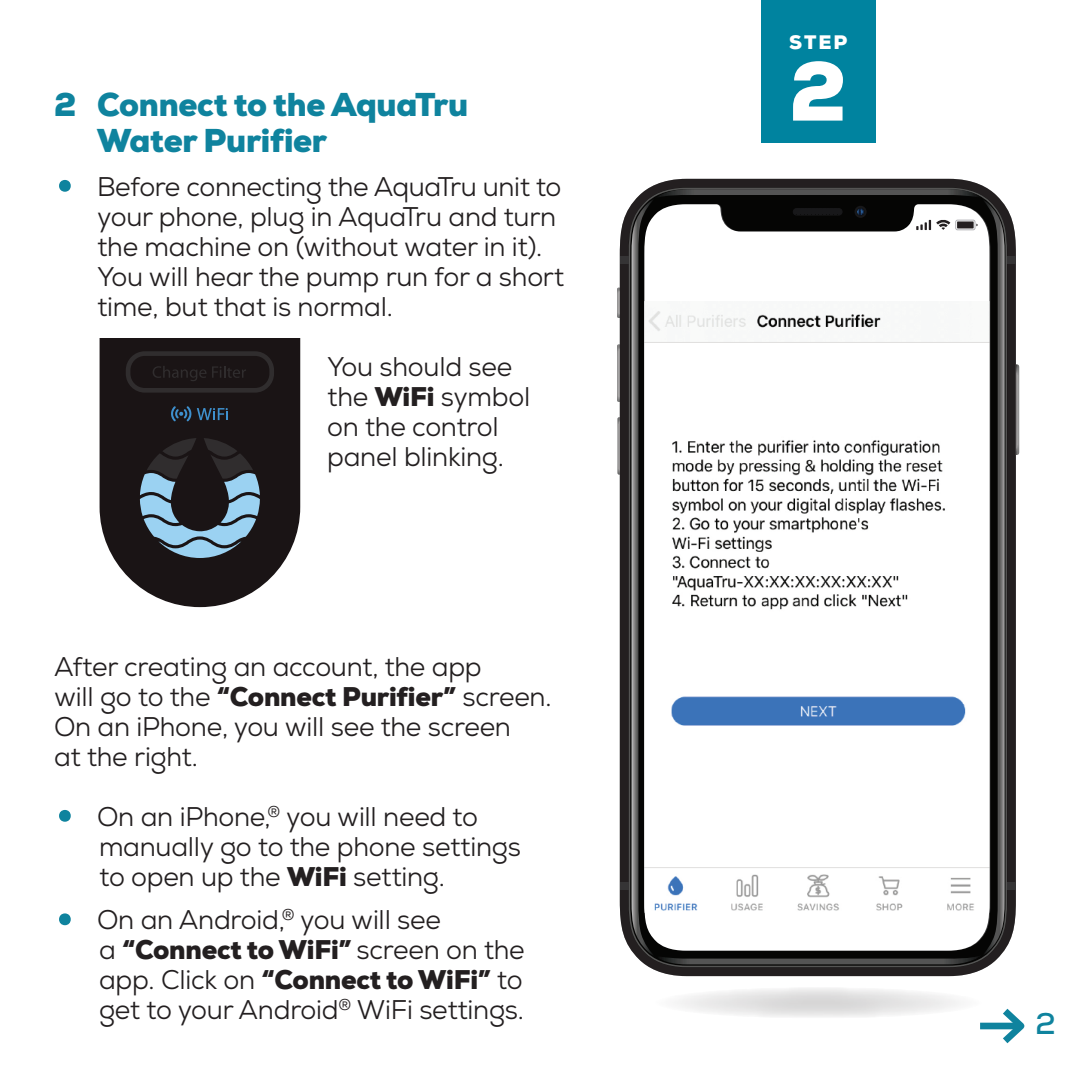
<style>
.page{position:relative;width:1080px;height:1080px;background:#fff}
.page>*{position:absolute;margin:0;border:0;box-sizing:border-box;transform-origin:0 0}
.t1{font:900 83.7px "Nexa";color:#fff}
.t2{font:900 33px/36px "Nexa";letter-spacing:-.01em;color:#0f839e}
.t3{font:700 30px "Nexa";color:#0f839e}
.t4{font:27px/30px "Nexa";letter-spacing:-.01em;color:#231f20}
.t5{font:900 19.5px "Nexa";color:#fff}
.s1{font-size:57px;color:#0f839e}
.s2{font-weight:900}
</style>
<div class="page">
<svg style="left:653px;top:987px;width:330px;height:32px;fill:#ecebeb"></svg>
<svg style="left:100px;top:339px;width:200px;height:268px;fill:#1a1415"></svg>
<svg style="left:140px;top:438px;width:120px;height:120px"></svg>
<svg style="left:126px;top:351px;width:148px;height:42px"></svg>
<svg style="left:170px;top:406px;width:21px;height:15px"></svg>
<svg style="left:197px;top:408px;width:31px;height:12px"></svg>
<svg style="left:620px;top:179px;width:396px;height:797px;fill:#231f20"></svg>
<svg style="left:617px;top:288px;width:3px;height:30px"></svg>
<svg style="left:617px;top:344px;width:3px;height:58px"></svg>
<svg style="left:617px;top:417px;width:3px;height:58px"></svg>
<svg style="left:1016px;top:364px;width:4px;height:91px"></svg>
<div style="left:620px;top:256px;width:9px;height:8px;background:#353435"></div>
<div style="left:620px;top:882px;width:9px;height:7px;background:#353435"></div>
<div style="left:1007px;top:882px;width:9px;height:7px;background:#353435"></div>
<div style="left:1007px;top:256px;width:9px;height:8px;background:#353435"></div>
<svg style="left:632px;top:189px;width:373px;height:775px"></svg>
<div style="left:980px;top:1023px;width:41px;height:6px;background:#0f839e"></div>
<svg style="left:996px;top:1008px;width:29px;height:36px"></svg>
<div style="left:761px;top:0;width:115px;height:142px;background:#00839f"></div>
<p class="t2" style="left:97px;top:87px;width:373px;text-indent:-43px">2 Connect to the AquaTru<br>Water Purifier</p>
<p class="t4" style="left:97px;top:172px;width:468px;text-indent:-43px"><span class="s1">•</span> Before connecting the AquaTru unit to your phone, plug in AquaTru and turn the machine on (without water in it).<br>You will hear the pump run for a short time, but that is normal.</p>
<p class="t4" style="left:327px;top:352px;width:205px">You should see the <span class="s2">WiFi</span> symbol on the control panel blinking.</p>
<p class="t4" style="left:54px;top:652px;width:499px">After creating an account, the app<br>will go to the <span class="s2">“Connect Purifier”</span> screen.<br>On an iPhone, you will see the screen<br>at the right.</p>
<p class="t4" style="left:99px;top:802px;width:423px;text-indent:-45px"><span class="s1">•</span> On an iPhone,<sup>®</sup> you will need to manually go to the phone settings to open up the <span class="s2">WiFi</span> setting.</p>
<p class="t4" style="left:99px;top:905px;width:427px;text-indent:-45px"><span class="s1">•</span> On an Android,<sup>®</sup> you will see<br>a <span class="s2">“Connect to WiFi”</span> screen on the app. Click on <span class="s2">“Connect to WiFi”</span> to get to your Android<sup>®</sup> WiFi settings.</p>
<p class="t5" style="left:789px;top:29px;width:60px">STEP</p>
<p class="t1" style="left:789px;top:38px;width:59px">2</p>
<p class="t3" style="left:1035px;top:1005px;width:22px">2</p>
</div>
